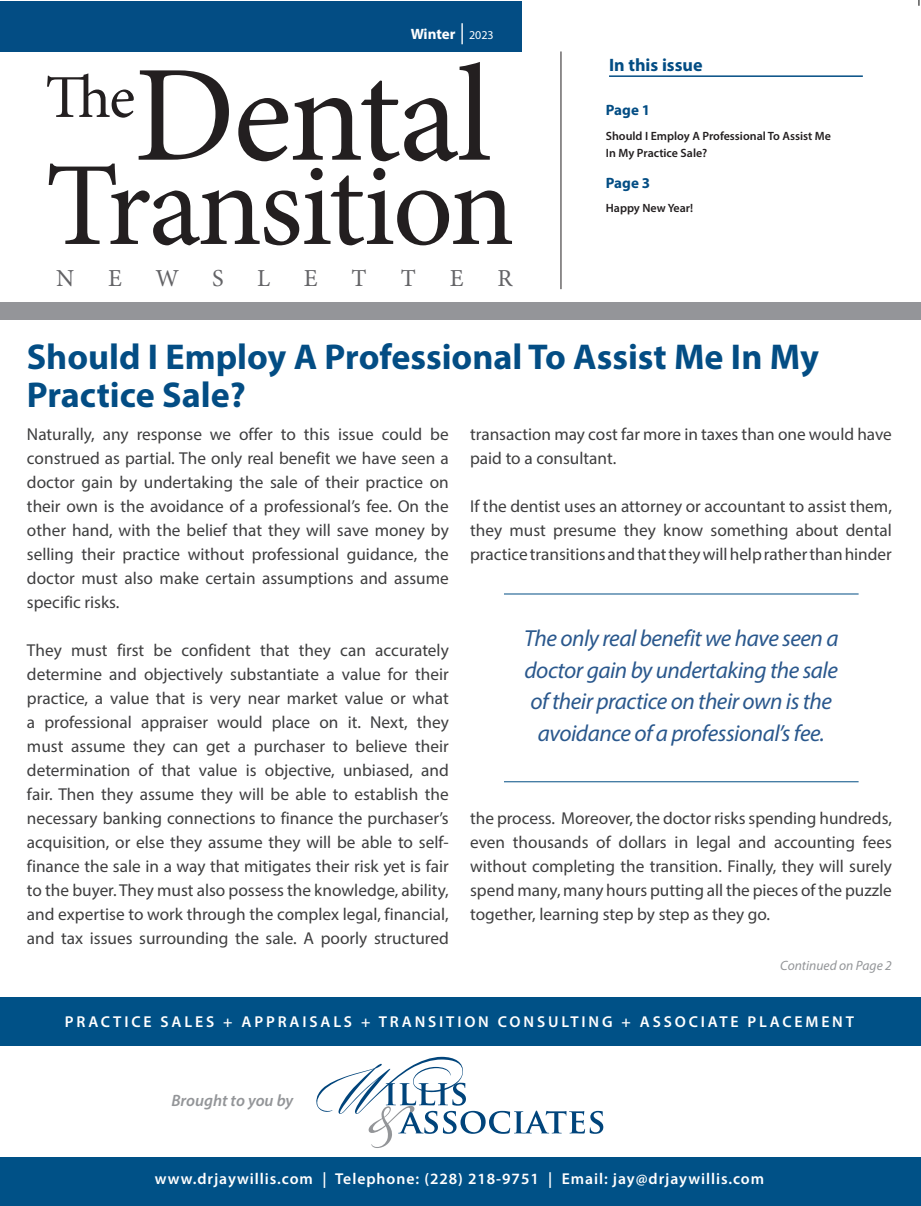
<style>
.page{position:relative;width:921px;height:1206px;background:#fff}
.page>*{position:absolute;margin:0;border:0;box-sizing:border-box;transform-origin:0 0}
.t1{font:137.4px "Minion Pro";letter-spacing:-.015em;color:#231f20}
.t2{font:119.1px "Minion Pro";letter-spacing:-.03em;color:#231f20}
.t3{font:61.05px "Minion Pro";color:#231f20}
.t4{font:700 36px/37.5px "Myriad Pro";color:#034d84}
.t5{font:24.45px "Minion Pro";color:#636366}
.t6{font:italic 23.25px/31.5px "Myriad Pro";letter-spacing:-.02em;color:#2a588d;text-align:center}
.t7{font:700 18px "Myriad Pro";color:#034d84}
.t8{font:17.25px/24px "Myriad Pro";color:#3e3e3f;text-align:justify}
.t9{font:italic 600 16.5px "Myriad Pro";color:#939598}
.t10{font:600 15.75px "Myriad Pro";letter-spacing:.06em;color:#fff}
.t11{font:600 15.75px "Myriad Pro";letter-spacing:.18em;color:#fff}
.t12{font:700 15px "Myriad Pro";letter-spacing:-.005em;color:#fff}
.t13{font:700 15px "Myriad Pro";color:#034d84}
.t14{font:italic 13.5px "Myriad Pro";color:#939598}
.t15{font:600 12px/17.4px "Myriad Pro";color:#231f20}
.s1{font-weight:400;font-size:21px}
.s2{font-weight:400;font-size:12px}
</style>
<div class="page">
<div style="left:0;top:302px;width:920px;height:17px;background:#949599"></div>
<div style="left:0;top:1px;width:521px;height:50px;background:#034d84"></div>
<hr style="left:560px;top:51px;width:1px;height:238px;background:#231f20">
<div style="left:0;top:1157px;width:920px;height:49px;background:#005187"></div>
<div style="left:0;top:997px;width:918px;height:48px;background:#005187"></div>
<svg style="left:316px;top:1057px;width:287px;height:91px"></svg>
<hr style="left:503px;top:594px;width:355px;height:1px;background:#024e84">
<hr style="left:503px;top:781px;width:355px;height:1px;background:#024e84">
<hr style="left:608px;top:75px;width:254px;height:2px;background:#034d84">
<p class="t12" style="left:410px;top:24px;width:84px">Winter <span class="s1">|</span> <span class="s2">2023</span></p>
<h3 class="t3" style="left:45px;top:57px;width:91px">The</h3>
<h1 class="t1" style="left:134px;top:24px;width:359px">Dental</h1>
<h2 class="t2" style="left:45px;top:126px;width:471px">Transition</h2>
<h3 class="t5" style="left:56px;top:261px;width:20px">N</h3>
<h3 class="t5" style="left:108px;top:261px;width:15px">E</h3>
<h3 class="t5" style="left:155px;top:261px;width:25px">W</h3>
<h3 class="t5" style="left:212px;top:261px;width:13px">S</h3>
<h3 class="t5" style="left:257px;top:261px;width:15px">L</h3>
<h3 class="t5" style="left:304px;top:261px;width:15px">E</h3>
<h3 class="t5" style="left:351px;top:261px;width:17px">T</h3>
<h3 class="t5" style="left:401px;top:261px;width:17px">T</h3>
<h3 class="t5" style="left:449px;top:261px;width:15px">E</h3>
<h3 class="t5" style="left:497px;top:261px;width:17px">R</h3>
<p class="t7" style="left:608px;top:53px;width:95px">In this issue</p>
<p class="t13" style="left:605px;top:100px;width:46px">Page 1</p>
<p class="t15" style="left:605px;top:126px;width:227px">Should I Employ A Professional To Assist Me<br>In My Practice Sale?</p>
<p class="t13" style="left:605px;top:173px;width:46px">Page 3</p>
<p class="t15" style="left:605px;top:199px;width:89px">Happy New Year!</p>
<h3 class="t4" style="left:27px;top:337px;width:793px">Should I Employ A Professional To Assist Me In My<br>Practice Sale?</h3>
<p class="t8" style="left:27px;top:422px;width:423px">Naturally, any response we offer to this issue could be construed as partial. The only real benefit we have seen a doctor gain by undertaking the sale of their practice on their own is the avoidance of a professional’s fee. On the other hand, with the belief that they will save money by selling their practice without professional guidance, the doctor must also make certain assumptions and assume specific risks.</p>
<p class="t8" style="left:27px;top:638px;width:423px">They must first be confident that they can accurately determine and objectively substantiate a value for their practice, a value that is very near market value or what a professional appraiser would place on it. Next, they must assume they can get a purchaser to believe their determination of that value is objective, unbiased, and fair. Then they assume they will be able to establish the necessary banking connections to finance the purchaser’s acquisition, or else they assume they will be able to self&shy;finance the sale in a way that mitigates their risk yet is fair to the buyer. They must also possess the knowledge, ability, and expertise to work through the complex legal, financial, and tax issues surrounding the sale. A poorly structured</p>
<p class="t8" style="left:470px;top:422px;width:423px">transaction may cost far more in taxes than one would have paid to a consultant.</p>
<p class="t8" style="left:470px;top:494px;width:423px">If the dentist uses an attorney or accountant to assist them, they must presume they know something about dental practice transitions and that they will help rather than hinder</p>
<h3 class="t6" style="left:524px;top:622px;width:316px">The only real benefit we have seen a doctor gain by undertaking the sale of their practice on their own is the avoidance of a professional’s fee.</h3>
<p class="t8" style="left:470px;top:806px;width:423px">the process. Moreover, the doctor risks spending hundreds, even thousands of dollars in legal and accounting fees without completing the transition. Finally, they will surely spend many, many hours putting all the pieces of the puzzle together, learning step by step as they go.</p>
<p class="t14" style="left:779px;top:956px;width:113px">Continued on Page 2</p>
<p class="t11" style="left:65px;top:1012px;width:790px">PRACTICE SALES + APPRAISALS + TRANSITION CONSULTING + ASSOCIATE PLACEMENT</p>
<p class="t9" style="left:171px;top:1090px;width:123px">Brought to you by</p>
<p class="t10" style="left:155px;top:1168px;width:610px">www.drjaywillis.com | Telephone: (228) 218-9751 | Email: jay@drjaywillis.com</p>
</div>
